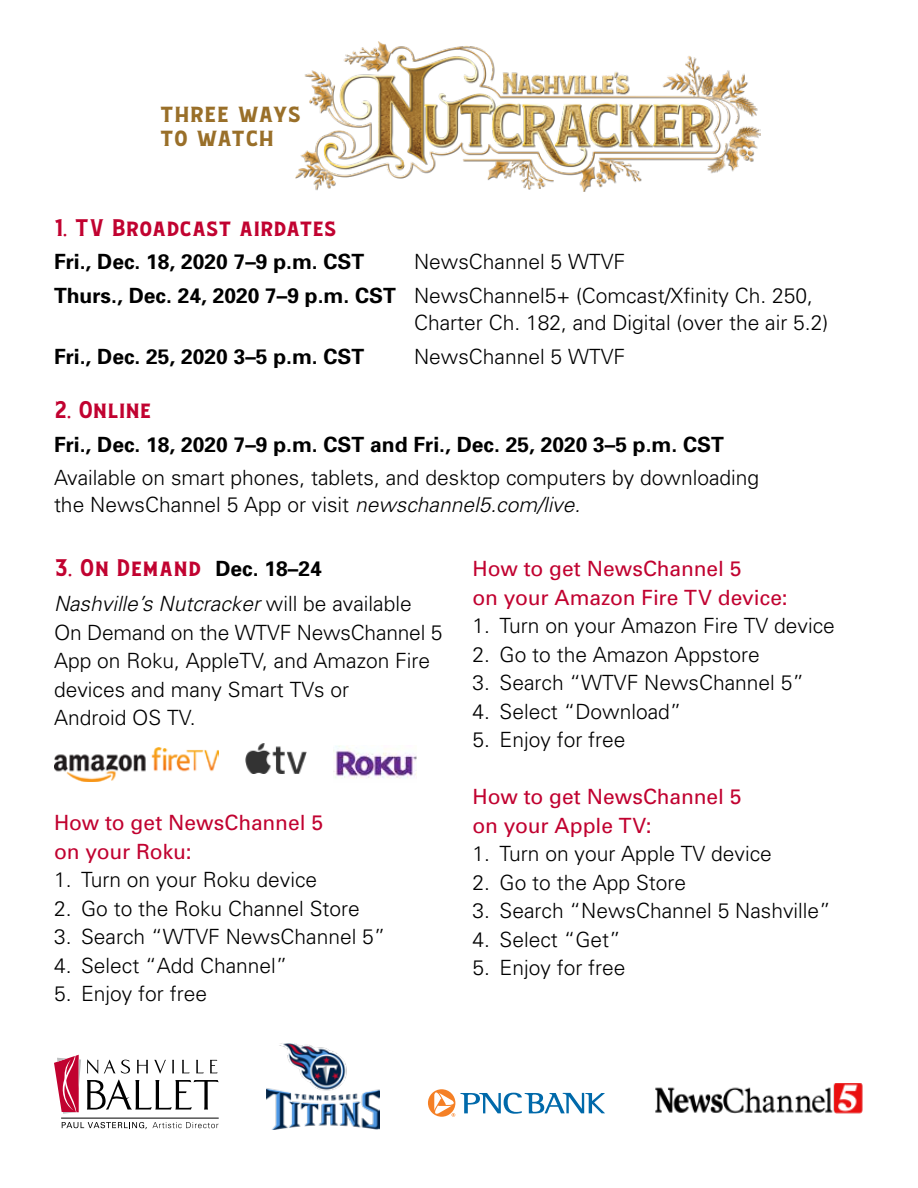
<style>
.page{position:relative;width:918px;height:1188px;background:#fff}
.page>*{position:absolute;margin:0;border:0;box-sizing:border-box;transform-origin:0 0}
.t1{font:25.5px/24px "Bignord";letter-spacing:-.07em;color:#996f29}
.t2{font:24px "Bignord";letter-spacing:-.065em;color:#c10230}
.t3{font:300 21px/28.5px "Univers";color:#000}
.t4{font:21px/28.5px "Univers";color:#c10230}
.t5{font:700 21px "Univers";color:#000}
.s1{font-weight:700}
.s2{font-style:italic}
.s3{font-family:"Univers";font-weight:700;font-size:21px;color:#000}
</style>
<div class="page">
<svg style="left:210px;top:1060px;width:8px;height:13px"></svg>
<svg style="left:87px;top:1059px;width:11px;height:15px"></svg>
<svg style="left:104px;top:1060px;width:26px;height:14px"></svg>
<svg style="left:137px;top:1060px;width:11px;height:13px"></svg>
<svg style="left:154px;top:1060px;width:12px;height:14px"></svg>
<svg style="left:172px;top:1060px;width:2px;height:13px"></svg>
<svg style="left:182px;top:1060px;width:8px;height:13px"></svg>
<svg style="left:196px;top:1060px;width:8px;height:13px"></svg>
<svg style="left:54px;top:1054px;width:27px;height:60px"></svg>
<svg style="left:87px;top:1080px;width:132px;height:30px"></svg>
<hr style="left:61px;top:1118px;width:158px;height:1px;background:#000">
<svg style="left:62px;top:1122px;width:85px;height:7px"></svg>
<svg style="left:153px;top:1122px;width:66px;height:6px"></svg>
<img style="left:267px;top:1043px;width:113px;height:86px">
<svg style="left:428px;top:1089px;width:177px;height:28px"></svg>
<img style="left:655px;top:1083px;width:208px;height:31px">
<img style="left:295px;top:42px;width:466px;height:149px">
<img style="left:333px;top:746px;width:84px;height:33px">
<img style="left:54px;top:747px;width:165px;height:35px">
<img style="left:246px;top:743px;width:60px;height:30px">
<p class="t1" style="left:159px;top:102px;width:145px">three ways to watch</p>
<p class="t2" style="left:54px;top:212px;width:285px">1. TV Broadcast airdates</p>
<p class="t5" style="left:54px;top:248px;width:312px">Fri., Dec. 18, 2020 7–9 p.m. CST</p>
<p class="t3" style="left:54px;top:244px;width:761px;line-height:33.8px;text-indent:360px">NewsChannel 5 WTVF<br><span class="s1">Thurs., Dec. 24, 2020 7–9 p.m. CST</span> NewsChannel5+ (Comcast/Xfinity Ch. 250,</p>
<p class="t3" style="left:414px;top:308px;width:416px">Charter Ch. 182, and Digital (over the air 5.2)</p>
<p class="t5" style="left:54px;top:343px;width:312px">Fri., Dec. 25, 2020 3–5 p.m. CST</p>
<p class="t3" style="left:414px;top:342px;width:213px">NewsChannel 5 WTVF</p>
<p class="t2" style="left:54px;top:394px;width:100px">2. Online</p>
<p class="t5" style="left:54px;top:431px;width:671px">Fri., Dec. 18, 2020 7–9 p.m. CST and Fri., Dec. 25, 2020 3–5 p.m. CST</p>
<p class="t3" style="left:54px;top:464px;width:707px;line-height:27px">Available on smart phones, tablets, and desktop computers by downloading the NewsChannel 5 App or visit <span class="s2">newschannel5.com/live.</span></p>
<p class="t2" style="left:54px;top:552px;width:269px">3. On Demand <span class="s3">Dec. 18–24</span></p>
<p class="t3" style="left:54px;top:589px;width:390px"><span class="s2">Nashville’s Nutcracker</span> will be available<br>On Demand on the WTVF NewsChannel 5<br>App on Roku, AppleTV, and Amazon Fire devices and many Smart TVs or<br>Android OS TV.</p>
<p class="t4" style="left:54px;top:808px;width:271px">How to get NewsChannel 5 on your Roku:</p>
<p class="t3" style="left:54px;top:865px;width:265px">1. Turn on your Roku device</p>
<p class="t3" style="left:54px;top:894px;width:307px">2. Go to the Roku Channel Store</p>
<p class="t3" style="left:54px;top:922px;width:333px">3. Search “WTVF NewsChannel 5”</p>
<p class="t3" style="left:54px;top:951px;width:235px">4. Select “Add Channel”</p>
<p class="t3" style="left:54px;top:979px;width:155px">5. Enjoy for free</p>
<p class="t4" style="left:473px;top:554px;width:317px">How to get NewsChannel 5<br>on your Amazon Fire TV device:</p>
<p class="t3" style="left:473px;top:611px;width:364px">1. Turn on your Amazon Fire TV device</p>
<p class="t3" style="left:473px;top:639px;width:289px">2. Go to the Amazon Appstore</p>
<p class="t3" style="left:473px;top:668px;width:333px">3. Search “WTVF NewsChannel 5”</p>
<p class="t3" style="left:473px;top:696px;width:211px">4. Select “Download”</p>
<p class="t3" style="left:473px;top:725px;width:155px">5. Enjoy for free</p>
<p class="t4" style="left:473px;top:782px;width:271px">How to get NewsChannel 5 on your Apple TV:</p>
<p class="t3" style="left:473px;top:839px;width:301px">1. Turn on your Apple TV device</p>
<p class="t3" style="left:473px;top:867px;width:215px">2. Go to the App Store</p>
<p class="t3" style="left:473px;top:896px;width:360px">3. Search “NewsChannel 5 Nashville”</p>
<p class="t3" style="left:473px;top:924px;width:150px">4. Select “Get”</p>
<p class="t3" style="left:473px;top:953px;width:155px">5. Enjoy for free</p>
</div>
